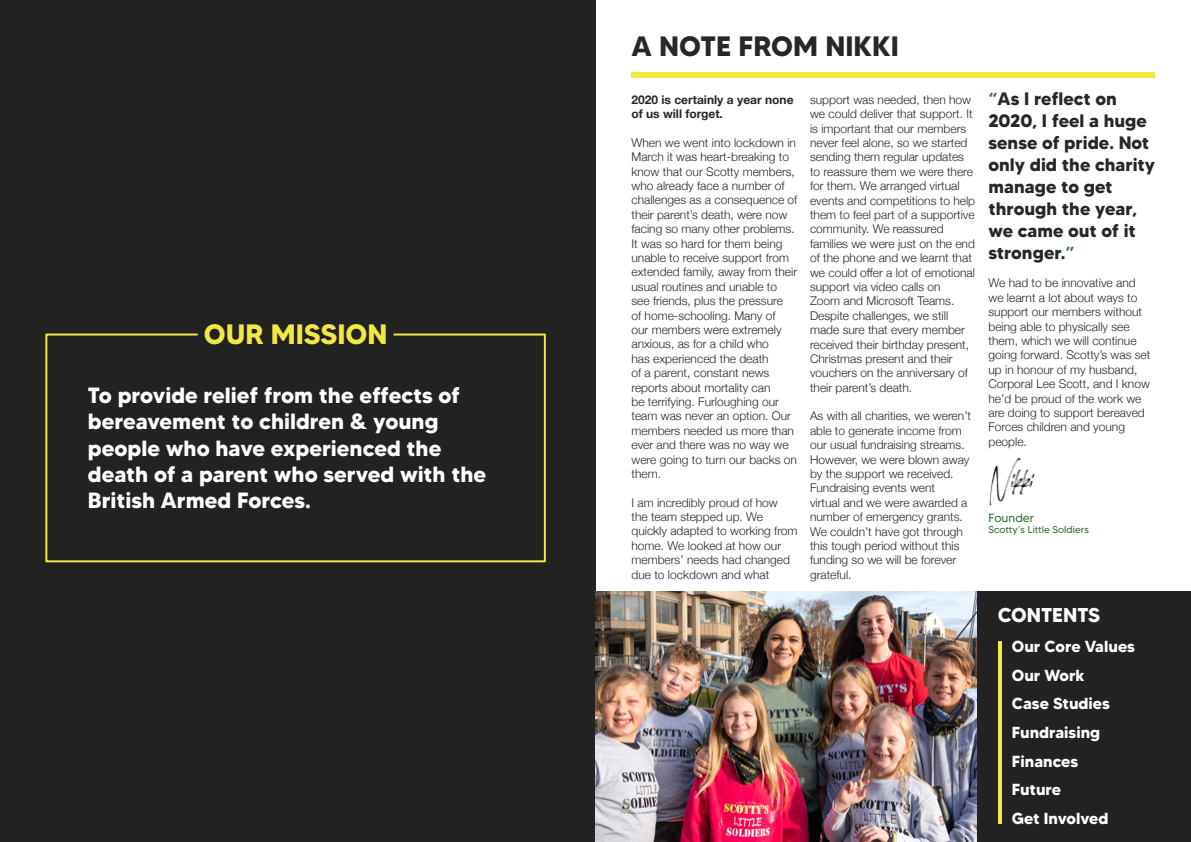
<style>
.page{position:relative;width:1191px;height:842px;background:#fff}
.page>*{position:absolute;margin:0;border:0;box-sizing:border-box;transform-origin:0 0}
.t1{font:700 28px "MADETOMMY";color:#272727}
.t2{font:700 28px "MADETOMMY";color:#f0e943}
.t3{font:700 22px/26.4px "MADETOMMY";color:#fff}
.t4{font:700 20px "MADETOMMY";color:#fff}
.t5{font:700 18px/22px "MADETOMMY";color:#272727}
.t6{font:700 16px/28.6px "MADETOMMY";color:#fff}
.t7{font:300 12px/14.4px "Helvetica Neue";color:#272727}
.t8{font:700 12px/14.4px "Helvetica Neue";color:#272727}
.t9{font:12px "MADETOMMY";color:#377438}
.t10{font:10px "MADETOMMY";color:#377438}
.s1{color:#377438}
</style>
<div class="page">
<div style="left:0;top:0;width:595px;height:842px;background:#222"></div>
<svg style="left:45px;top:333px;width:501px;height:230px"></svg>
<div style="left:976px;top:591px;width:215px;height:251px;background:#222"></div>
<div style="left:631px;top:72px;width:524px;height:5px;background:#f0e943"></div>
<img style="left:595px;top:591px;width:381px;height:251px">
<svg style="left:998px;top:641px;width:3px;height:183px"></svg>
<img style="left:989px;top:458px;width:46px;height:48px">
<h1 class="t2" style="left:204px;top:317px;width:185px">OUR MISSION</h1>
<h2 class="t3" style="left:88px;top:382px;width:400px">To provide relief from the effects of bereavement to children &amp; young people who have experienced the death of a parent who served with the<br>British Armed Forces.</h2>
<h1 class="t1" style="left:631px;top:28px;width:269px">A NOTE FROM NIKKI</h1>
<p class="t8" style="left:631px;top:93px;width:164px">2020 is certainly a year none of us will forget.</p>
<p class="t7" style="left:631px;top:134px;width:167px">When we went into lockdown in<br>March it was heart-breaking to know that our Scotty members, who already face a number of challenges as a consequence of their parent’s death, were now facing so many other problems.<br>It was so hard for them being unable to receive support from extended family, away from their usual routines and unable to see friends, plus the pressure<br>of home-schooling. Many of<br>our members were extremely anxious, as for a child who<br>has experienced the death<br>of a parent, constant news reports about mortality can<br>be terrifying. Furloughing our team was never an option. Our members needed us more than ever and there was no way we were going to turn our backs on them.</p>
<p class="t7" style="left:631px;top:494px;width:168px">I am incredibly proud of how<br>the team stepped up. We quickly adapted to working from home. We looked at how our members’ needs had changed due to lockdown and what</p>
<p class="t7" style="left:810px;top:91px;width:167px">support was needed, then how we could deliver that support. It is important that our members never feel alone, so we started sending them regular updates to reassure them we were there for them. We arranged virtual events and competitions to help them to feel part of a supportive community. We reassured families we were just on the end of the phone and we learnt that we could offer a lot of emotional support via video calls on<br>Zoom and Microsoft Teams.<br>Despite challenges, we still made sure that every member received their birthday present,<br>Christmas present and their vouchers on the anniversary of their parent’s death.</p>
<p class="t7" style="left:810px;top:408px;width:162px">As with all charities, we weren’t able to generate income from our usual fundraising streams.<br>However, we were blown away by the support we received.<br>Fundraising events went<br>virtual and we were awarded a number of emergency grants.<br>We couldn’t have got through this tough period without this funding so we will be forever grateful.</p>
<h3 class="t5" style="left:988px;top:87px;width:168px"><span class="s1">“</span>As I reflect on<br>2020, I feel a huge sense of pride. Not only did the charity manage to get through the year, we came out of it stronger.<span class="s1">”</span></h3>
<p class="t7" style="left:988px;top:275px;width:163px">We had to be innovative and we learnt a lot about ways to support our members without being able to physically see them, which we will continue going forward. Scotty’s was set up in honour of my husband,<br>Corporal Lee Scott, and I know he’d be proud of the work we are doing to support bereaved<br>Forces children and young people.</p>
<p class="t9" style="left:988px;top:510px;width:47px">Founder</p>
<p class="t10" style="left:988px;top:523px;width:102px">Scotty’s Little Soldiers</p>
<h3 class="t4" style="left:997px;top:603px;width:104px">CONTENTS</h3>
<h3 class="t6" style="left:1012px;top:632px;width:125px">Our Core Values<br>Our Work<br>Case Studies<br>Fundraising<br>Finances<br>Future<br>Get Involved</h3>
</div>
